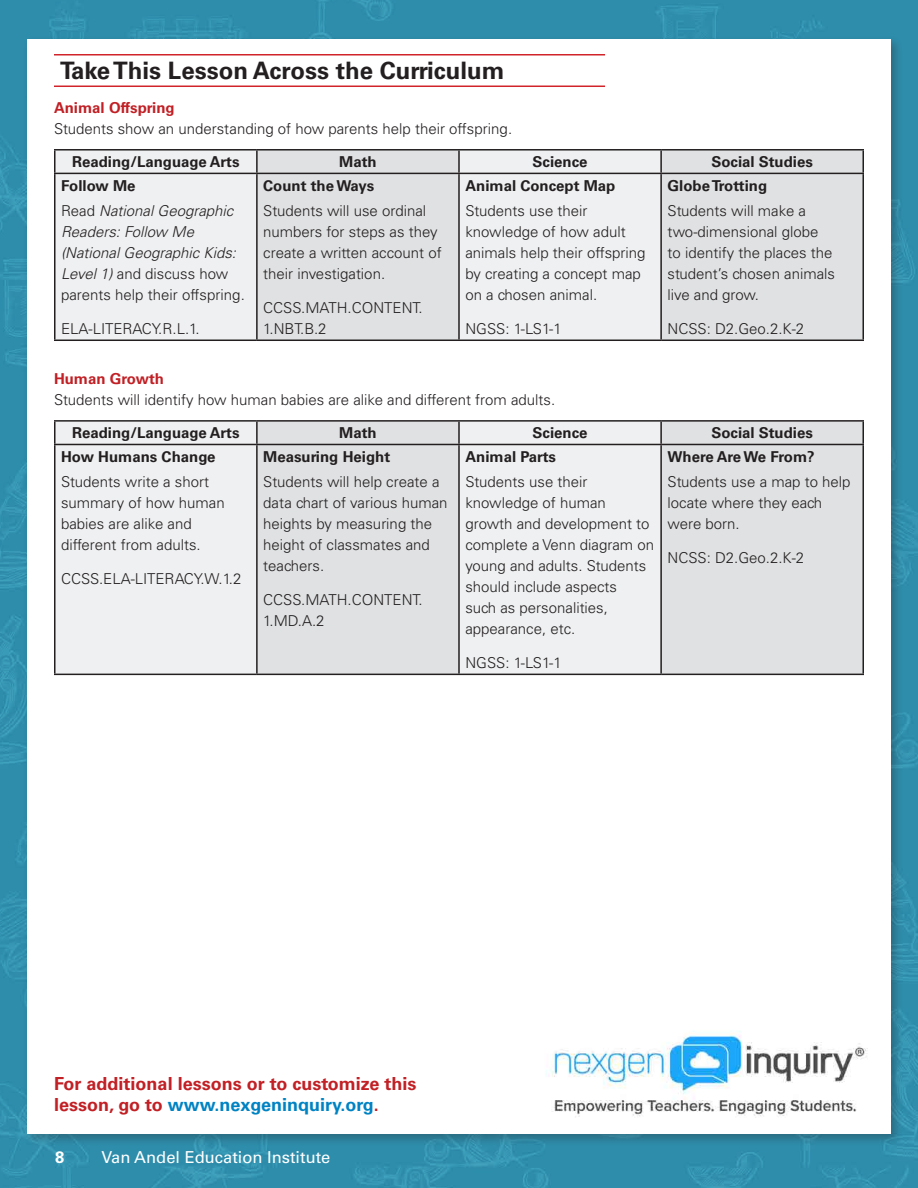
<style>
.page{position:relative;width:918px;height:1188px;background:#fff}
.page>*{position:absolute;margin:0;border:0;box-sizing:border-box;transform-origin:0 0}
.LP_Main_Head{font:700 24px "Univers LT Std";color:#231f20}
.TTLAC_Web_ref{font:700 18px/21px "Univers LT Std";color:#c12025}
.t1{font:16.5px "Univers LT Std";color:#fff}
.t2{font:700 16.5px "Univers LT Std";color:#fff}
.TTLAC_Table_Text{font:300 15px/21px "Univers LT Std";color:#231f20}
.Body_text{font:300 15px "Univers LT Std";color:#231f20}
.Body_text-2{font:italic 300 15px/21px "Univers LT Std";color:#231f20}
.TTLAC_Table_Text-2{font:700 15px "Univers LT Std";color:#231f20}
.TTLAC_Table_Text_Hea{font:700 15px "Univers LT Std";color:#231f20}
.Head_A{font:700 15px "Univers LT Std";color:#c12025}
.Body_text-3{font:700 15px "Univers LT Std";color:#231f20}
.s1{font-style:normal}
.s2{color:#0083c3}
</style>
<div class="page">
<img style="left:0;top:0;width:918px;height:1188px">
<div style="left:23px;top:35px;width:880px;height:1112px;background:#231f20;opacity:.3"></div>
<div style="left:27px;top:39px;width:864px;height:1095px;background:#fff"></div>
<div style="left:56px;top:151px;width:200px;height:189px;background:#eef0f1"></div>
<svg style="left:258px;top:151px;width:604px;height:189px;background:#e2e4e5"></svg>
<hr style="left:54px;top:149px;width:203px;height:2px;background:#231f20">
<hr style="left:54px;top:151px;width:2px;height:22px;background:#231f20">
<hr style="left:257px;top:149px;width:202px;height:2px;background:#231f20">
<hr style="left:256px;top:151px;width:2px;height:22px;background:#231f20">
<hr style="left:459px;top:149px;width:202px;height:2px;background:#231f20">
<hr style="left:458px;top:151px;width:2px;height:22px;background:#231f20">
<hr style="left:661px;top:149px;width:203px;height:2px;background:#231f20">
<hr style="left:660px;top:151px;width:2px;height:22px;background:#231f20">
<hr style="left:862px;top:151px;width:2px;height:22px;background:#231f20">
<hr style="left:54px;top:173px;width:203px;height:1px;background:#231f20">
<hr style="left:54px;top:174px;width:2px;height:166px;background:#231f20">
<hr style="left:257px;top:173px;width:202px;height:1px;background:#231f20">
<hr style="left:256px;top:174px;width:2px;height:166px;background:#231f20">
<hr style="left:459px;top:173px;width:202px;height:1px;background:#231f20">
<hr style="left:458px;top:174px;width:2px;height:166px;background:#231f20">
<hr style="left:661px;top:173px;width:203px;height:1px;background:#231f20">
<hr style="left:660px;top:174px;width:2px;height:166px;background:#231f20">
<hr style="left:862px;top:174px;width:2px;height:166px;background:#231f20">
<hr style="left:54px;top:340px;width:203px;height:1px;background:#231f20">
<hr style="left:257px;top:340px;width:202px;height:1px;background:#231f20">
<hr style="left:459px;top:340px;width:202px;height:1px;background:#231f20">
<hr style="left:661px;top:340px;width:203px;height:1px;background:#231f20">
<div style="left:56px;top:422px;width:200px;height:252px;background:#eef0f1"></div>
<svg style="left:258px;top:422px;width:604px;height:252px;background:#e3e5e6"></svg>
<hr style="left:54px;top:420px;width:203px;height:2px;background:#231f20">
<hr style="left:54px;top:422px;width:2px;height:22px;background:#231f20">
<hr style="left:257px;top:420px;width:202px;height:2px;background:#231f20">
<hr style="left:256px;top:422px;width:2px;height:22px;background:#231f20">
<hr style="left:459px;top:420px;width:202px;height:2px;background:#231f20">
<hr style="left:458px;top:422px;width:2px;height:22px;background:#231f20">
<hr style="left:661px;top:420px;width:203px;height:2px;background:#231f20">
<hr style="left:660px;top:422px;width:2px;height:22px;background:#231f20">
<hr style="left:862px;top:422px;width:2px;height:22px;background:#231f20">
<hr style="left:54px;top:444px;width:203px;height:1px;background:#231f20">
<hr style="left:54px;top:445px;width:2px;height:229px;background:#231f20">
<hr style="left:257px;top:444px;width:202px;height:1px;background:#231f20">
<hr style="left:256px;top:445px;width:2px;height:229px;background:#231f20">
<hr style="left:459px;top:444px;width:202px;height:1px;background:#231f20">
<hr style="left:458px;top:445px;width:2px;height:229px;background:#231f20">
<hr style="left:661px;top:444px;width:203px;height:1px;background:#231f20">
<hr style="left:660px;top:445px;width:2px;height:229px;background:#231f20">
<hr style="left:862px;top:445px;width:2px;height:229px;background:#231f20">
<hr style="left:54px;top:674px;width:203px;height:1px;background:#231f20">
<hr style="left:257px;top:674px;width:202px;height:1px;background:#231f20">
<hr style="left:459px;top:674px;width:202px;height:1px;background:#231f20">
<hr style="left:661px;top:674px;width:203px;height:1px;background:#231f20">
<hr style="left:54px;top:54px;width:551px;height:2px;background:#d1232a">
<hr style="left:54px;top:86px;width:551px;height:1px;background:#d1232a">
<img style="left:545px;top:1031px;width:323px;height:87px">
<p class="LP_Main_Head" style="left:60px;top:56px;width:446px">Take This Lesson Across the Curriculum</p>
<p class="Head_A" style="left:54px;top:99px;width:122px">Animal Offspring</p>
<p class="Body_text" style="left:54px;top:120px;width:460px">Students show an understanding of how parents help their offspring.</p>
<p class="TTLAC_Table_Text_Hea" style="left:72px;top:153px;width:169px">Reading/Language Arts</p>
<p class="TTLAC_Table_Text_Hea" style="left:339px;top:153px;width:39px">Math</p>
<p class="TTLAC_Table_Text_Hea" style="left:533px;top:153px;width:57px">Science</p>
<p class="TTLAC_Table_Text_Hea" style="left:711px;top:153px;width:103px">Social Studies</p>
<p class="Body_text-3" style="left:61px;top:177px;width:76px">Follow Me</p>
<p class="Body_text-2" style="left:61px;top:201px;width:185px"><span class="s1">Read</span> National Geographic<br>Readers: Follow Me (National Geographic Kids:<br>Level 1) <span class="s1">and discuss how parents help their offspring.</span></p>
<p class="Body_text" style="left:61px;top:320px;width:140px">ELA-LITERACY.R.L.1.</p>
<p class="TTLAC_Table_Text-2" style="left:668px;top:177px;width:101px">Globe Trotting</p>
<p class="TTLAC_Table_Text" style="left:668px;top:200px;width:169px">Students will make a two-dimensional globe to identify the places the student’s chosen animals live and grow.</p>
<p class="TTLAC_Table_Text" style="left:668px;top:318px;width:138px">NCSS: D2.Geo.2.K-2</p>
<p class="TTLAC_Table_Text-2" style="left:263px;top:177px;width:113px">Count the Ways</p>
<p class="TTLAC_Table_Text" style="left:263px;top:200px;width:180px">Students will use ordinal numbers for steps as they create a written account of their investigation.</p>
<p class="TTLAC_Table_Text" style="left:263px;top:297px;width:161px">CCSS.MATH.CONTENT.<br>1.NBT.B.2</p>
<p class="TTLAC_Table_Text-2" style="left:465px;top:177px;width:152px">Animal Concept Map</p>
<p class="TTLAC_Table_Text" style="left:465px;top:200px;width:182px">Students use their knowledge of how adult animals help their offspring by creating a concept map on a chosen animal.</p>
<p class="TTLAC_Table_Text" style="left:465px;top:318px;width:98px">NGSS: 1-LS1-1</p>
<p class="Head_A" style="left:54px;top:370px;width:112px">Human Growth</p>
<p class="Body_text" style="left:54px;top:391px;width:503px">Students will identify how human babies are alike and different from adults.</p>
<p class="TTLAC_Table_Text_Hea" style="left:72px;top:424px;width:169px">Reading/Language Arts</p>
<p class="TTLAC_Table_Text_Hea" style="left:339px;top:424px;width:39px">Math</p>
<p class="TTLAC_Table_Text_Hea" style="left:533px;top:424px;width:57px">Science</p>
<p class="TTLAC_Table_Text_Hea" style="left:711px;top:424px;width:103px">Social Studies</p>
<p class="TTLAC_Table_Text-2" style="left:61px;top:448px;width:156px">How Humans Change</p>
<p class="TTLAC_Table_Text" style="left:61px;top:471px;width:165px">Students write a short summary of how human babies are alike and different from adults.</p>
<p class="TTLAC_Table_Text" style="left:61px;top:568px;width:182px">CCSS.ELA-LITERACY.W.1.2</p>
<p class="TTLAC_Table_Text-2" style="left:668px;top:448px;width:149px">Where Are We From?</p>
<p class="TTLAC_Table_Text" style="left:668px;top:471px;width:185px">Students use a map to help locate where they each were born.</p>
<p class="TTLAC_Table_Text" style="left:668px;top:547px;width:138px">NCSS: D2.Geo.2.K-2</p>
<p class="TTLAC_Table_Text-2" style="left:263px;top:448px;width:128px">Measuring Height</p>
<p class="TTLAC_Table_Text" style="left:263px;top:471px;width:186px">Students will help create a data chart of various human heights by measuring the height of classmates and teachers.</p>
<p class="TTLAC_Table_Text" style="left:263px;top:589px;width:161px">CCSS.MATH.CONTENT.<br>1.MD.A.2</p>
<p class="TTLAC_Table_Text-2" style="left:465px;top:448px;width:92px">Animal Parts</p>
<p class="TTLAC_Table_Text" style="left:465px;top:471px;width:190px">Students use their knowledge of human growth and development to complete a Venn diagram on young and adults. Students should include aspects<br>such as personalities, appearance, etc.</p>
<p class="TTLAC_Table_Text" style="left:465px;top:652px;width:98px">NGSS: 1-LS1-1</p>
<p class="TTLAC_Web_ref" style="left:54px;top:1073px;width:364px">For additional lessons or to customize this lesson, go to <span class="s2">www.nexgeninquiry.org</span>.</p>
<p class="t2" style="left:55px;top:1148px;width:11px">8</p>
<p class="t1" style="left:102px;top:1148px;width:230px">Van Andel Education Institute</p>
</div>
